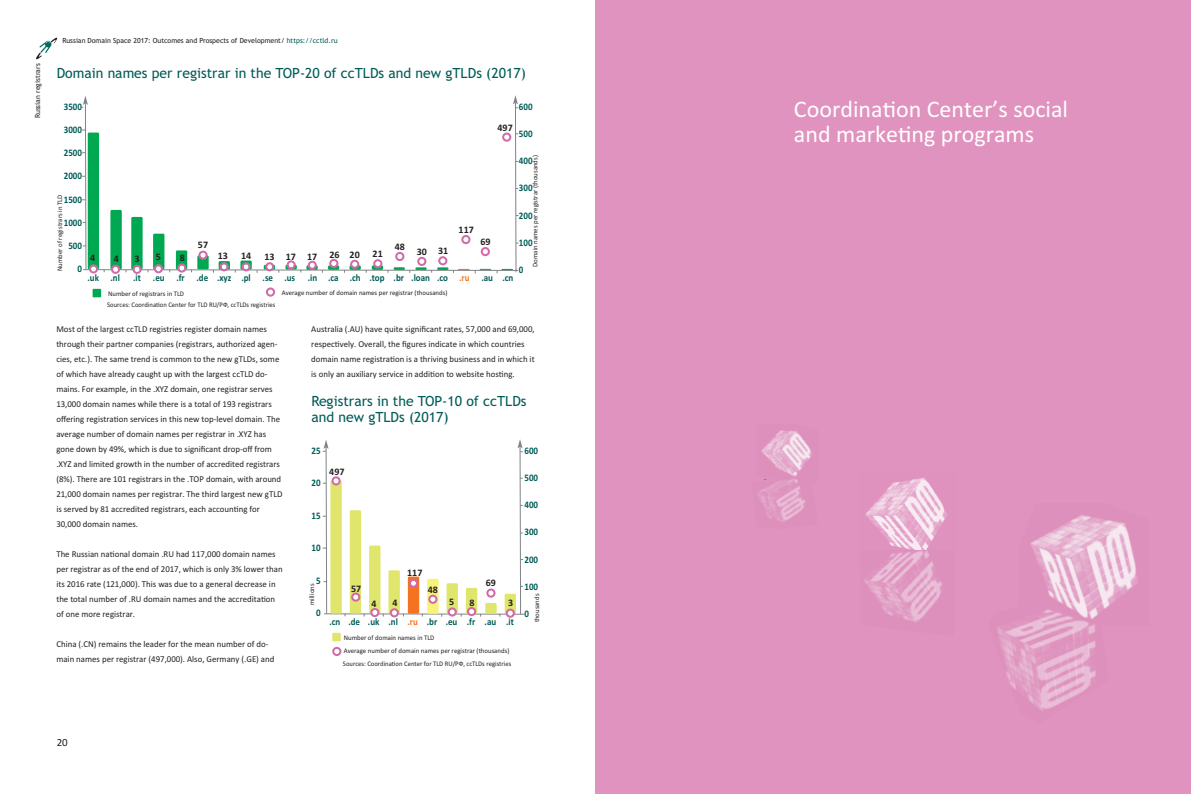
<style>
.page{position:relative;width:1191px;height:794px;background:#fff}
.page>*{position:absolute;margin:0;border:0;box-sizing:border-box;transform-origin:0 0}
.t1{font:24px/25px "Calibri";color:#fff}
.t2{font:14px/16px "Trebuchet MS";color:#005c57}
.t3{font:11px "Calibri";color:#231f20}
.t4{font:700 10px "Calibri";color:#005c57;scale:.9 1}
.t5{font:700 10px "Calibri";color:#231f20}
.t6{font:9px/15px "Calibri";color:#231f20}
.t7{font:7px/13.2px "Calibri";color:#231f20}
.t8{font:7px "Calibri";color:#231f20;scale:.95 1}
.t9{font:7px "Trebuchet MS";color:#231f20}
.s1{color:#005c57}
.s2{color:#f47321}
</style>
<div class="page">
<div style="left:595px;top:0;width:596px;height:794px;background:#e193bf"></div>
<img style="left:761px;top:430px;width:51px;height:46px">
<img style="left:865px;top:478px;width:82px;height:72px">
<img style="left:758px;top:476px;width:47px;height:46px">
<img style="left:864px;top:551px;width:78px;height:71px">
<img style="left:1031px;top:515px;width:106px;height:91px">
<img style="left:997px;top:600px;width:111px;height:111px">
<svg style="left:36px;top:38px;width:21px;height:21px"></svg>
<div style="left:332px;top:633px;width:9px;height:8px;background:#e0e56c"></div>
<svg style="left:332px;top:647px;width:9px;height:9px"></svg>
<svg style="left:323px;top:439px;width:202px;height:179px"></svg>
<div style="left:93px;top:289px;width:8px;height:8px;background:#00a851"></div>
<svg style="left:266px;top:287px;width:9px;height:10px"></svg>
<svg style="left:80px;top:95px;width:438px;height:179px"></svg>
<p class="t9" style="left:34px;top:118px;width:56px;rotate:-90deg">Russian registrars</p>
<p class="t9" style="left:63px;top:37px;width:276px">Russian Domain Space 2017: Outcomes and Prospects of Development/ <span class="s1">https://cctld.ru</span></p>
<h2 class="t2" style="left:57px;top:66px;width:471px">Domain names per registrar in the TOP-20 of ccTLDs and new gTLDs (2017)</h2>
<p class="t4" style="left:64px;top:100px;width:22px">3500</p>
<p class="t4" style="left:64px;top:124px;width:22px">3000</p>
<p class="t4" style="left:64px;top:147px;width:22px">2500</p>
<p class="t4" style="left:64px;top:170px;width:22px">2000</p>
<p class="t4" style="left:64px;top:193px;width:22px">1500</p>
<p class="t4" style="left:64px;top:216px;width:22px">1000</p>
<p class="t4" style="left:68px;top:240px;width:17px">500</p>
<p class="t4" style="left:77px;top:263px;width:7px">0</p>
<p class="t4" style="left:519px;top:100px;width:17px">600</p>
<p class="t4" style="left:519px;top:128px;width:17px">500</p>
<p class="t4" style="left:519px;top:155px;width:17px">400</p>
<p class="t4" style="left:519px;top:182px;width:17px">300</p>
<p class="t4" style="left:519px;top:209px;width:17px">200</p>
<p class="t4" style="left:519px;top:236px;width:17px">100</p>
<p class="t4" style="left:519px;top:264px;width:7px">0</p>
<p class="t5" style="left:497px;top:122px;width:17px">497</p>
<p class="t7" style="left:528px;top:267px;width:113px;rotate:-90deg">Domain names per registrar (thousands)</p>
<p class="t7" style="left:53px;top:271px;width:78px;rotate:-90deg">Number of registrars in TLD</p>
<p class="t5" style="left:458px;top:223px;width:17px">117</p>
<p class="t5" style="left:480px;top:235px;width:12px">69</p>
<p class="t5" style="left:198px;top:239px;width:12px">57</p>
<p class="t5" style="left:395px;top:241px;width:12px">48</p>
<p class="t5" style="left:438px;top:244px;width:12px">31</p>
<p class="t5" style="left:90px;top:251px;width:7px">4</p>
<p class="t5" style="left:156px;top:251px;width:7px">5</p>
<p class="t5" style="left:218px;top:249px;width:12px">13</p>
<p class="t5" style="left:264px;top:251px;width:12px">13</p>
<p class="t5" style="left:350px;top:248px;width:12px">20</p>
<p class="t5" style="left:417px;top:245px;width:12px">30</p>
<p class="t5" style="left:241px;top:249px;width:12px">14</p>
<p class="t5" style="left:307px;top:250px;width:12px">17</p>
<p class="t5" style="left:373px;top:248px;width:12px">21</p>
<p class="t5" style="left:114px;top:252px;width:7px">4</p>
<p class="t5" style="left:135px;top:252px;width:7px">3</p>
<p class="t5" style="left:286px;top:250px;width:12px">17</p>
<p class="t5" style="left:180px;top:252px;width:7px">8</p>
<p class="t4" style="left:88px;top:272px;width:37px">.uk .nl</p>
<p class="t4" style="left:133px;top:272px;width:181px">.it .eu .fr .de .xyz .pl .se .us</p>
<p class="t4" style="left:308px;top:272px;width:230px">.in .ca .ch .top .br .loan .co <span class="s2">.ru</span> .au .cn</p>
<p class="t7" style="left:108px;top:287px;width:78px">Number of registrars in TLD</p>
<p class="t7" style="left:282px;top:286px;width:167px">Average number of domain names per registrar (thousands)</p>
<p class="t8" style="left:107px;top:300px;width:179px">Sources: Coordination Center for TLD RU/РФ, ccTLDs registries</p>
<p class="t6" style="left:56px;top:321px;width:228px">Most of the largest ccTLD registries register domain names through their partner companies (registrars, authorized agen&shy;cies, etc.). The same trend is common to the new gTLDs, some of which have already caught up with the largest ccTLD do&shy;mains. For example, in the .XYZ domain, one registrar serves 13,000 domain names while there is a total of 193 registrars offering registration services in this new top-level domain. The average number of domain names per registrar in .XYZ has gone down by 49%, which is due to significant drop-off from .XYZ and limited growth in the number of accredited registrars (8%). There are 101 registrars in the .TOP domain, with around 21,000 domain names per registrar. The third largest new gTLD is served by 81 accredited registrars, each accounting for 30,000 domain names.</p>
<p class="t6" style="left:56px;top:546px;width:228px">The Russian national domain .RU had 117,000 domain names per registrar as of the end of 2017, which is only 3% lower than its 2016 rate (121,000). This was due to a general decrease in the total number of .RU domain names and the accreditation of one more registrar.</p>
<p class="t6" style="left:56px;top:636px;width:220px">China (.CN) remains the leader for the mean number of do&shy;main names per registrar (497,000). Also, Germany (.GE) and</p>
<p class="t6" style="left:311px;top:321px;width:225px">Australia (.AU) have quite significant rates, 57,000 and 69,000, respectively. Overall, the figures indicate in which countries domain name registration is a thriving business and in which it is only an auxiliary service in addition to website hosting.</p>
<h2 class="t2" style="left:311px;top:393px;width:217px">Registrars in the TOP-10 of ccTLDs and new gTLDs (2017)</h2>
<p class="t4" style="left:312px;top:444px;width:12px">25</p>
<p class="t4" style="left:312px;top:477px;width:12px">20</p>
<p class="t4" style="left:312px;top:509px;width:12px">15</p>
<p class="t4" style="left:312px;top:542px;width:12px">10</p>
<p class="t4" style="left:316px;top:574px;width:7px">5</p>
<p class="t4" style="left:316px;top:607px;width:7px">0</p>
<p class="t7" style="left:305px;top:605px;width:23px;rotate:-90deg">millions</p>
<p class="t5" style="left:329px;top:465px;width:17px">497</p>
<p class="t5" style="left:351px;top:582px;width:12px">57</p>
<p class="t5" style="left:371px;top:597px;width:7px">4</p>
<p class="t5" style="left:392px;top:597px;width:7px">4</p>
<p class="t5" style="left:407px;top:567px;width:17px">117</p>
<p class="t5" style="left:428px;top:583px;width:12px">48</p>
<p class="t5" style="left:486px;top:577px;width:12px">69</p>
<p class="t5" style="left:449px;top:595px;width:7px">5</p>
<p class="t5" style="left:508px;top:597px;width:7px">3</p>
<p class="t5" style="left:469px;top:597px;width:7px">8</p>
<p class="t4" style="left:329px;top:616px;width:206px">.cn .de .uk .nl <span class="s2">.ru</span> .br .eu .fr .au .it</p>
<p class="t7" style="left:344px;top:630px;width:167px">Number of domain names in TLD<br>Average number of domain names per registrar (thousands)</p>
<p class="t8" style="left:343px;top:660px;width:179px">Sources: Coordination Center for TLD RU/РФ, ccTLDs registries</p>
<p class="t4" style="left:524px;top:444px;width:17px">600</p>
<p class="t4" style="left:524px;top:472px;width:17px">500</p>
<p class="t4" style="left:524px;top:499px;width:17px">400</p>
<p class="t4" style="left:524px;top:526px;width:17px">300</p>
<p class="t4" style="left:524px;top:553px;width:17px">200</p>
<p class="t4" style="left:524px;top:580px;width:17px">100</p>
<p class="t4" style="left:524px;top:608px;width:7px">0</p>
<p class="t7" style="left:530px;top:622px;width:30px;rotate:-90deg">thousands</p>
<p class="t3" style="left:57px;top:735px;width:13px">20</p>
<h1 class="t1" style="left:794px;top:96px;width:275px">Coordination Center’s social and marketing programs</h1>
</div>
